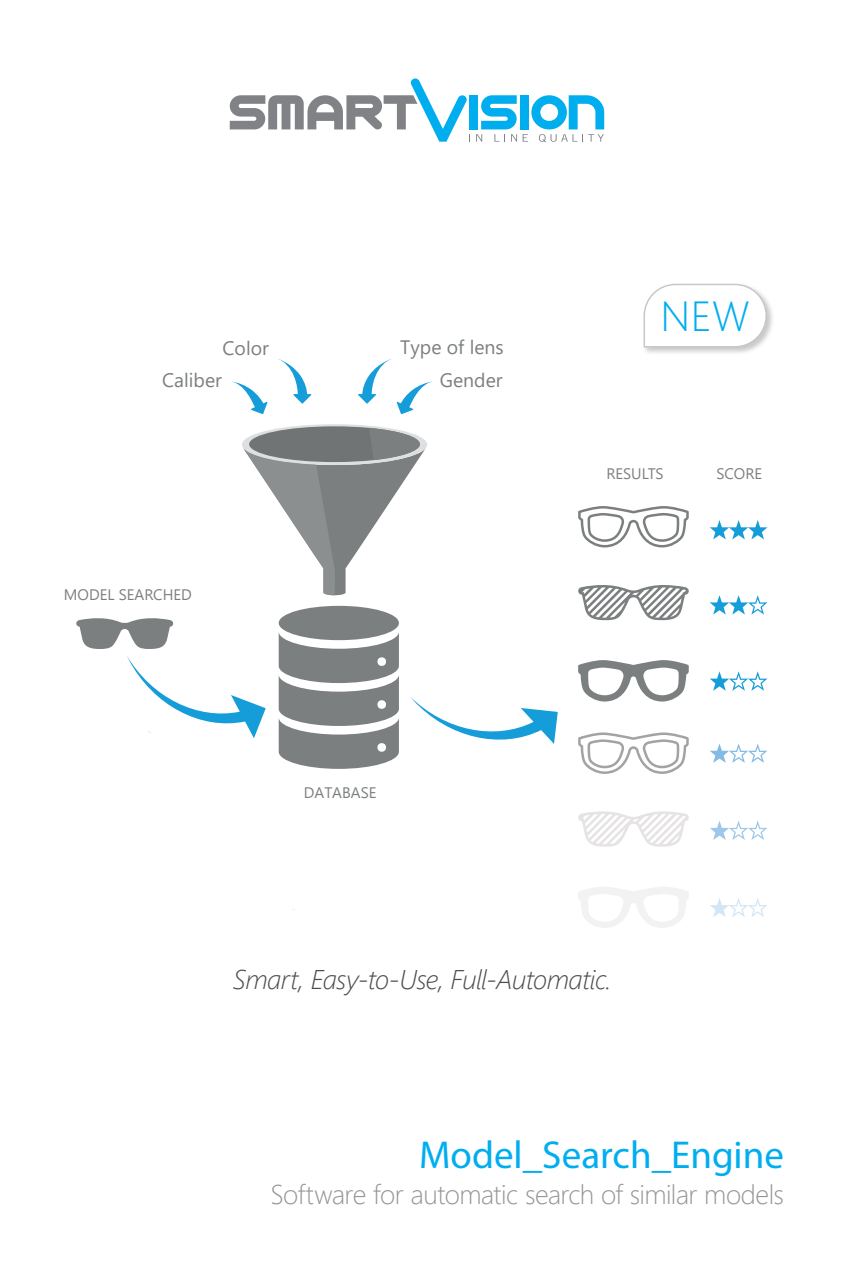
<style>
.page{position:relative;width:851px;height:1280px;background:#fff}
.page>*{position:absolute;margin:0;border:0;box-sizing:border-box;transform-origin:0 0}
.t1{font:300 42px "Segoe UI";color:#00aeef}
.t2{font:39px "Myriad Pro";color:#00aeef}
.t3{font:300 27px "Segoe UI";letter-spacing:-.02em;color:#939598}
.t4{font:italic 300 27px "Segoe UI";letter-spacing:-.02em;color:#4b4c4d}
.t5{font:19.5px/32.7px "Segoe UI";color:#7c7f80;text-align:right}
.t6{font:15.15px "Segoe UI";color:#7c7f80}
</style>
<div class="page">
<div style="left:469px;top:95px;width:9px;height:34px;background:#00aeef"></div>
<svg style="left:476px;top:95px;width:128px;height:47px"></svg>
<svg style="left:230px;top:78px;width:240px;height:64px"></svg>
<div style="left:641px;top:282px;width:133px;height:73px;background:#4b4c4d;opacity:.3"></div>
<svg style="left:642px;top:283px;width:125px;height:65px"></svg>
<svg style="left:76px;top:618px;width:97px;height:31px"></svg>
<div style="left:279px;top:606px;width:120px;height:34px;background:#7c7f80;border-radius:50%"></div>
<svg style="left:279px;top:632px;width:120px;height:137px"></svg>
<svg style="left:578px;top:506px;width:110px;height:41px"></svg>
<svg style="left:578px;top:585px;width:110px;height:35px"></svg>
<svg style="left:578px;top:660px;width:110px;height:41px"></svg>
<svg style="left:710px;top:595px;width:57px;height:20px"></svg>
<svg style="left:710px;top:671px;width:57px;height:20px"></svg>
<svg style="left:710px;top:520px;width:57px;height:19px"></svg>
<svg style="left:578px;top:732px;width:110px;height:42px"></svg>
<svg style="left:578px;top:811px;width:110px;height:36px"></svg>
<svg style="left:578px;top:887px;width:110px;height:41px"></svg>
<svg style="left:710px;top:898px;width:57px;height:19px"></svg>
<svg style="left:710px;top:821px;width:57px;height:19px"></svg>
<svg style="left:710px;top:743px;width:57px;height:20px"></svg>
<svg style="left:410px;top:697px;width:147px;height:47px"></svg>
<svg style="left:127px;top:656px;width:139px;height:82px"></svg>
<svg style="left:242px;top:426px;width:184px;height:169px"></svg>
<svg style="left:278px;top:359px;width:33px;height:45px"></svg>
<svg style="left:232px;top:381px;width:35px;height:33px"></svg>
<svg style="left:358px;top:359px;width:75px;height:55px"></svg>
<p class="t5" style="left:222px;top:330px;width:48px">Color</p>
<p class="t5" style="left:400px;top:329px;width:105px">Type of lens<br>Gender</p>
<p class="t5" style="left:162px;top:362px;width:61px">Caliber</p>
<p class="t6" style="left:64px;top:580px;width:129px">MODEL SEARCHED</p>
<p class="t6" style="left:304px;top:778px;width:74px">DATABASE</p>
<p class="t1" style="left:660px;top:276px;width:91px">NEW</p>
<p class="t6" style="left:606px;top:459px;width:59px">RESULTS</p>
<p class="t6" style="left:716px;top:459px;width:47px">SCORE</p>
<p class="t4" style="left:233px;top:954px;width:380px">Smart, Easy-to-Use, Full-Automatic.</p>
<p class="t2" style="left:419px;top:1130px;width:366px">Model_Search_Engine</p>
<p class="t3" style="left:270px;top:1169px;width:515px">Software for automatic search of similar models</p>
</div>
